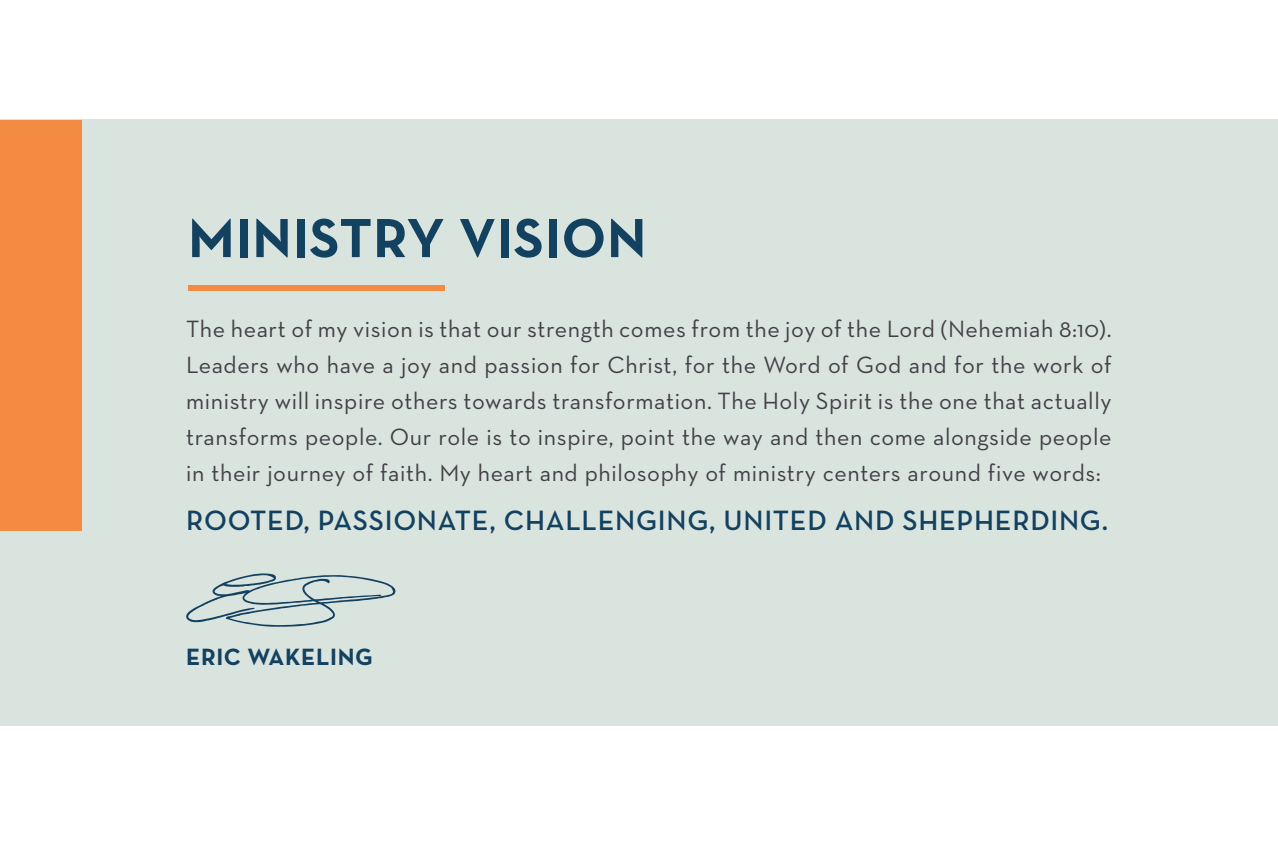
<style>
.page{position:relative;width:1278px;height:846px;background:#fff}
.page>*{position:absolute;margin:0;border:0;box-sizing:border-box;transform-origin:0 0}
.t1{font:700 56px "Neutra Text";letter-spacing:.015em;color:#134160}
.t2{font:600 28.4px "Neutra Text";letter-spacing:.025em;color:#134160}
.t3{font:24px/36px "Neutra Text";letter-spacing:.025em;color:#414046;text-align:justify}
.t4{font:700 24px "Neutra Text";letter-spacing:.025em;color:#134160}
</style>
<div class="page">
<div style="left:0;top:120px;width:1278px;height:606px;background:#dae4df"></div>
<div style="left:188px;top:285px;width:257px;height:6px;background:#f38c42"></div>
<div style="left:0;top:120px;width:82px;height:411px;background:#f38c42"></div>
<svg style="left:186px;top:573px;width:210px;height:54px"></svg>
<h1 class="t1" style="left:188px;top:203px;width:460px">MINISTRY VISION</h1>
<p class="t3" style="left:186px;top:311px;width:927px">The heart of my vision is that our strength comes from the joy of the Lord (Nehemiah 8:10).<br>Leaders who have a joy and passion for Christ, for the Word of God and for the work of ministry will inspire others towards transformation. The Holy Spirit is the one that actually transforms people. Our role is to inspire, point the way and then come alongside people in their journey of faith. My heart and philosophy of ministry centers around five words:</p>
<p class="t2" style="left:186px;top:503px;width:923px">ROOTED, PASSIONATE, CHALLENGING, UNITED AND SHEPHERDING.</p>
<p class="t4" style="left:186px;top:642px;width:188px">ERIC WAKELING</p>
</div>
